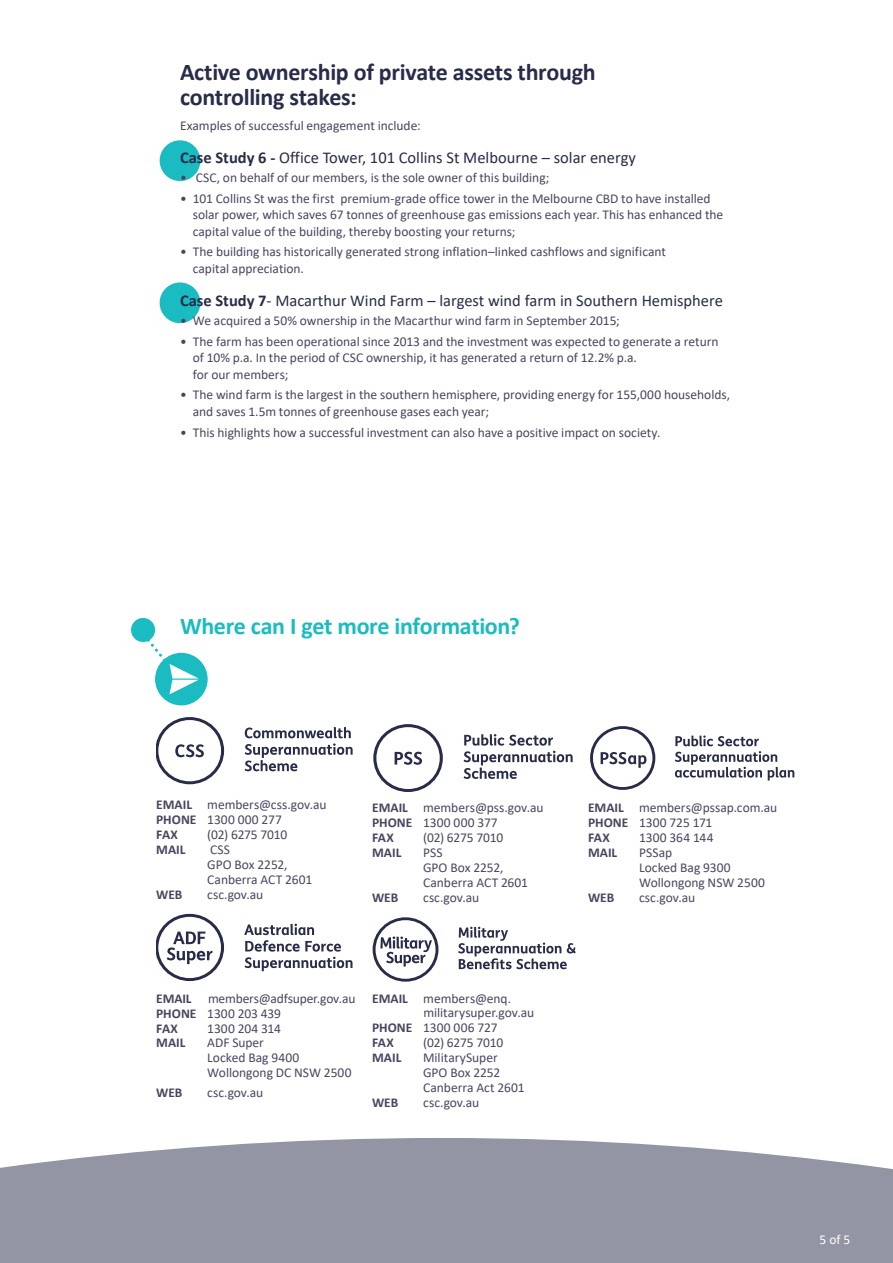
<style>
.page{position:relative;width:893px;height:1263px;background:#fff}
.page>*{position:absolute;margin:0;border:0;box-sizing:border-box;transform-origin:0 0}
.t1{font:700 24px/25.5px "Calibri";letter-spacing:-.01em;color:#282c48}
.t2{font:700 24px "Calibri";letter-spacing:-.015em;color:#1abcc1}
.t3{font:16.5px "Calibri";color:#282c48}
.t4{font:13.5px/15px "Calibri";letter-spacing:-.005em;color:#48465f}
.t5{font:700 13.5px "Calibri";color:#48465f}
.t6{font:13.5px "Calibri";color:#fff}
.s1{font-weight:700}
</style>
<div class="page">
<svg style="left:0;top:1138px;width:893px;height:125px;background:#9b9cab"></svg>
<div style="left:160px;top:140px;width:40px;height:41px;background:#1abcc1;border-radius:50%"></div>
<div style="left:160px;top:282px;width:40px;height:41px;background:#1abcc1;border-radius:50%"></div>
<svg style="left:156px;top:717px;width:68px;height:67px"></svg>
<svg style="left:245px;top:727px;width:108px;height:44px"></svg>
<svg style="left:464px;top:734px;width:109px;height:45px"></svg>
<svg style="left:373px;top:724px;width:70px;height:68px"></svg>
<svg style="left:675px;top:735px;width:119px;height:45px"></svg>
<svg style="left:590px;top:726px;width:65px;height:64px"></svg>
<svg style="left:244px;top:924px;width:108px;height:47px"></svg>
<svg style="left:156px;top:914px;width:68px;height:67px"></svg>
<svg style="left:458px;top:927px;width:118px;height:42px"></svg>
<svg style="left:373px;top:917px;width:65px;height:65px"></svg>
<div style="left:155px;top:653px;width:53px;height:52px;background:#1abcc1;border-radius:50%"></div>
<svg style="left:146px;top:634px;width:53px;height:60px"></svg>
<div style="left:131px;top:618px;width:24px;height:24px;background:#1abcc1;border-radius:50%"></div>
<h1 class="t1" style="left:180px;top:59px;width:417px">Active ownership of private assets through controlling stakes:</h1>
<p class="t4" style="left:180px;top:118px;width:242px">Examples of successful engagement include:</p>
<p class="t3" style="left:180px;top:146px;width:457px"><span class="s1">Case Study 6 -</span> Office Tower, 101 Collins St Melbourne – solar energy</p>
<p class="t4" style="left:180px;top:170px;width:371px">• CSC, on behalf of our members, is the sole owner of this building;</p>
<p class="t4" style="left:193px;top:190px;width:532px;line-height:16.5px;text-indent:-13px">• 101 Collins St was the first premium-grade office tower in the Melbourne CBD to have installed solar power, which saves 67 tonnes of greenhouse gas emissions each year. This has enhanced the capital value of the building, thereby boosting your returns;</p>
<p class="t4" style="left:193px;top:243px;width:475px;line-height:16.5px;text-indent:-13px">• The building has historically generated strong inflation–linked cashflows and significant capital appreciation.</p>
<p class="t3" style="left:180px;top:289px;width:544px"><span class="s1">Case Study 7</span>- Macarthur Wind Farm – largest wind farm in Southern Hemisphere</p>
<p class="t4" style="left:180px;top:312px;width:441px">• We acquired a 50% ownership in the Macarthur wind farm in September 2015;</p>
<p class="t4" style="left:193px;top:332px;width:527px;line-height:16.5px;text-indent:-13px">• The farm has been operational since 2013 and the investment was expected to generate a return of 10% p.a. In the period of CSC ownership, it has generated a return of 12.2% p.a.<br>for our members;</p>
<p class="t4" style="left:193px;top:386px;width:539px;line-height:16.5px;text-indent:-13px">• The wind farm is the largest in the southern hemisphere, providing energy for 155,000 households, and saves 1.5m tonnes of greenhouse gases each year;</p>
<p class="t4" style="left:180px;top:424px;width:482px">• This highlights how a successful investment can also have a positive impact on society.</p>
<h1 class="t2" style="left:180px;top:609px;width:342px">Where can I get more information?</h1>
<p class="t4" style="left:156px;top:797px;width:172px"><span class="s1">EMAIL</span> members@css.gov.au<br><span class="s1">PHONE</span> 1300 000 277<br><span class="s1">FAX</span></p>
<p class="t4" style="left:207px;top:827px;width:82px">(02) 6275 7010</p>
<p class="t5" style="left:156px;top:840px;width:31px">MAIL</p>
<p class="t4" style="left:207px;top:842px;width:106px">CSS<br>GPO Box 2252,<br>Canberra ACT 2601</p>
<p class="t5" style="left:156px;top:885px;width:28px">WEB</p>
<p class="t4" style="left:207px;top:887px;width:58px">csc.gov.au</p>
<p class="t4" style="left:372px;top:799px;width:173px"><span class="s1">EMAIL</span> members@pss.gov.au<br><span class="s1">PHONE</span> 1300 000 377<br><span class="s1">FAX</span></p>
<p class="t4" style="left:423px;top:829px;width:82px">(02) 6275 7010</p>
<p class="t4" style="left:588px;top:799px;width:191px"><span class="s1">EMAIL</span> members@pssap.com.au<br><span class="s1">PHONE</span> 1300 725 171<br><span class="s1">FAX</span></p>
<p class="t4" style="left:639px;top:829px;width:76px">1300 364 144</p>
<p class="t5" style="left:372px;top:842px;width:31px">MAIL</p>
<p class="t4" style="left:423px;top:844px;width:106px">PSS<br>GPO Box 2252,<br>Canberra ACT 2601</p>
<p class="t5" style="left:372px;top:887px;width:28px">WEB</p>
<p class="t4" style="left:423px;top:889px;width:58px">csc.gov.au</p>
<p class="t5" style="left:588px;top:842px;width:31px">MAIL</p>
<p class="t4" style="left:639px;top:844px;width:127px">PSSap<br>Locked Bag 9300<br>Wollongong NSW 2500</p>
<p class="t5" style="left:588px;top:887px;width:28px">WEB</p>
<p class="t4" style="left:639px;top:889px;width:58px">csc.gov.au</p>
<p class="t4" style="left:156px;top:991px;width:201px"><span class="s1">EMAIL</span> members@adfsuper.gov.au<br><span class="s1">PHONE</span> 1300 203 439<br><span class="s1">FAX</span></p>
<p class="t4" style="left:207px;top:1021px;width:75px">1300 204 314</p>
<p class="t5" style="left:156px;top:1033px;width:31px">MAIL</p>
<p class="t4" style="left:207px;top:1035px;width:146px">ADF Super<br>Locked Bag 9400<br>Wollongong DC NSW 2500</p>
<p class="t5" style="left:156px;top:1083px;width:28px">WEB</p>
<p class="t4" style="left:207px;top:1084px;width:58px">csc.gov.au</p>
<p class="t4" style="left:423px;top:992px;width:112px;line-height:13.5px;text-indent:-51px"><span class="s1">EMAIL</span> members@enq. militarysuper.gov.au</p>
<p class="t4" style="left:372px;top:1020px;width:127px"><span class="s1">PHONE</span> 1300 006 727<br><span class="s1">FAX</span></p>
<p class="t4" style="left:423px;top:1034px;width:82px">(02) 6275 7010</p>
<p class="t5" style="left:372px;top:1048px;width:31px">MAIL</p>
<p class="t4" style="left:423px;top:1049px;width:103px">MilitarySuper<br>GPO Box 2252<br>Canberra Act 2601</p>
<p class="t5" style="left:372px;top:1093px;width:28px">WEB</p>
<p class="t4" style="left:423px;top:1094px;width:58px">csc.gov.au</p>
<p class="t6" style="left:819px;top:1230px;width:33px">5 of 5</p>
</div>
